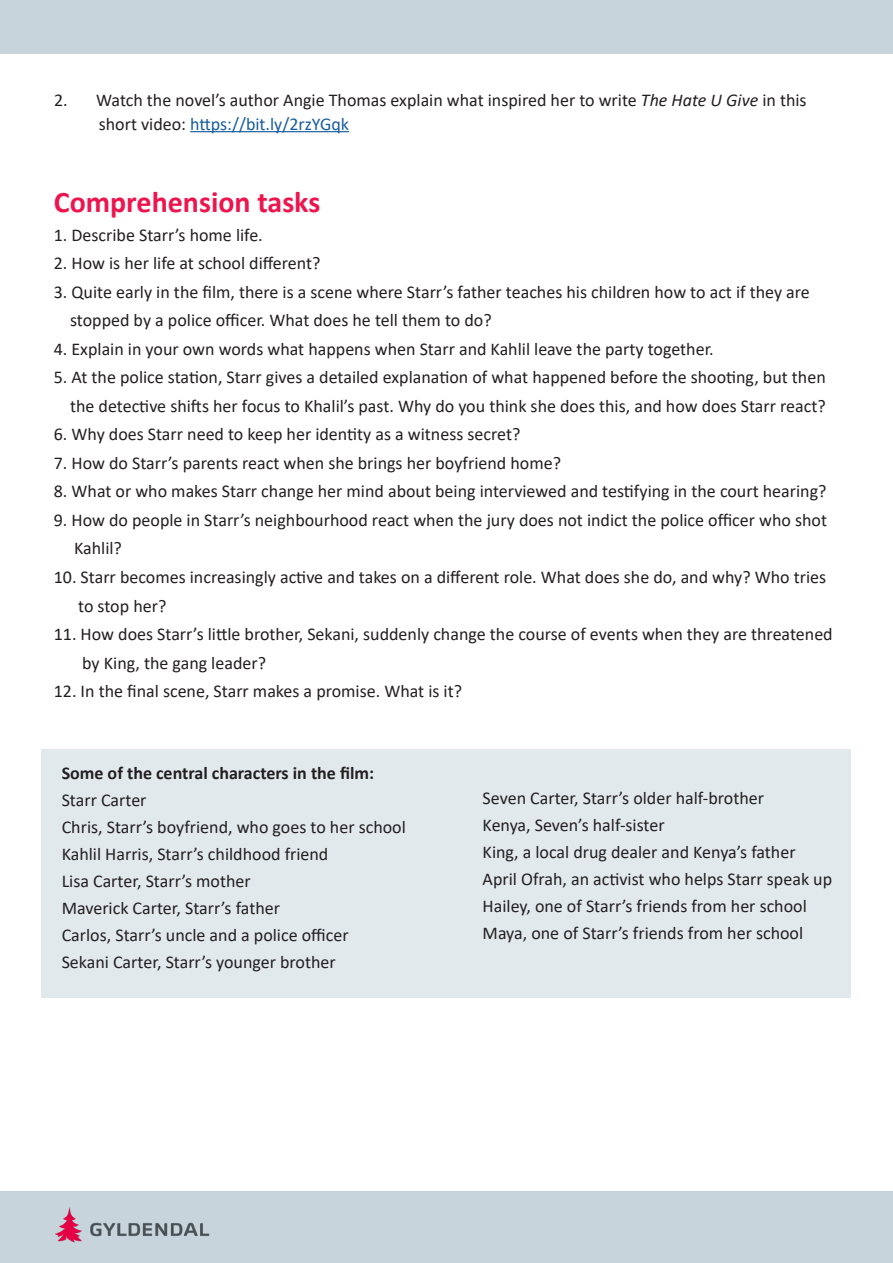
<style>
.page{position:relative;width:893px;height:1263px;background:#fff}
.page>*{position:absolute;margin:0;border:0;box-sizing:border-box;transform-origin:0 0}
.t1{font:700 30px "Calibri";color:#ed154e}
.t2{font:18px "Calibri";color:#231f20}
.t3{font:700 18px "Calibri";color:#231f20}
.t4{font:18px "Calibri";color:#175d9e}
.s1{font-style:italic}
.s2{color:#231f20}
</style>
<div class="page">
<div style="left:0;top:0;width:893px;height:54px;background:#c7d4db"></div>
<hr style="left:190px;top:131px;width:159px;height:1px;background:#175d9e">
<div style="left:0;top:1192px;width:893px;height:71px;background:#c7d4db"></div>
<img style="left:55px;top:1207px;width:155px;height:36px">
<div style="left:42px;top:749px;width:809px;height:248px;background:#e2e9ed"></div>
<p class="t2" style="left:54px;top:87px;width:754px">2. Watch the novel’s author Angie Thomas explain what inspired her to write <span class="s1">The Hate U Give</span> in this</p>
<p class="t4" style="left:99px;top:111px;width:252px"><span class="s2">short video:</span> https://bit.ly/2rzYGqk</p>
<p class="t1" style="left:54px;top:181px;width:268px">Comprehension tasks</p>
<p class="t2" style="left:54px;top:222px;width:211px">1. Describe Starr’s home life.</p>
<p class="t2" style="left:54px;top:251px;width:268px">2. How is her life at school different?</p>
<p class="t2" style="left:54px;top:279px;width:758px">3. Quite early in the film, there is a scene where Starr’s father teaches his children how to act if they are</p>
<p class="t2" style="left:70px;top:308px;width:423px">stopped by a police officer. What does he tell them to do?</p>
<p class="t2" style="left:54px;top:336px;width:661px">4. Explain in your own words what happens when Starr and Kahlil leave the party together.</p>
<p class="t2" style="left:54px;top:365px;width:773px">5. At the police station, Starr gives a detailed explanation of what happened before the shooting, but then</p>
<p class="t2" style="left:70px;top:393px;width:757px">the detective shifts her focus to Khalil’s past. Why do you think she does this, and how does Starr react?</p>
<p class="t2" style="left:54px;top:422px;width:468px">6. Why does Starr need to keep her identity as a witness secret?</p>
<p class="t2" style="left:54px;top:450px;width:509px">7. How do Starr’s parents react when she brings her boyfriend home?</p>
<p class="t2" style="left:54px;top:479px;width:774px">8. What or who makes Starr change her mind about being interviewed and testifying in the court hearing?</p>
<p class="t2" style="left:54px;top:507px;width:775px">9. How do people in Starr’s neighbourhood react when the jury does not indict the police officer who shot</p>
<p class="t2" style="left:74px;top:536px;width:49px">Kahlil?</p>
<p class="t2" style="left:54px;top:564px;width:774px">10. Starr becomes increasingly active and takes on a different role. What does she do, and why? Who tries</p>
<p class="t2" style="left:78px;top:593px;width:90px">to stop her?</p>
<p class="t2" style="left:54px;top:621px;width:780px">11. How does Starr’s little brother, Sekani, suddenly change the course of events when they are threatened</p>
<p class="t2" style="left:82px;top:650px;width:185px">by King, the gang leader?</p>
<p class="t2" style="left:54px;top:678px;width:410px">12. In the final scene, Starr makes a promise. What is it?</p>
<p class="t3" style="left:62px;top:761px;width:314px">Some of the central characters in the film:</p>
<p class="t2" style="left:62px;top:788px;width:86px">Starr Carter</p>
<p class="t2" style="left:62px;top:815px;width:346px">Chris, Starr’s boyfriend, who goes to her school</p>
<p class="t2" style="left:62px;top:842px;width:268px">Kahlil Harris, Starr’s childhood friend</p>
<p class="t2" style="left:62px;top:869px;width:191px">Lisa Carter, Starr’s mother</p>
<p class="t2" style="left:62px;top:896px;width:220px">Maverick Carter, Starr’s father</p>
<p class="t2" style="left:62px;top:923px;width:288px">Carlos, Starr’s uncle and a police officer</p>
<p class="t2" style="left:62px;top:950px;width:276px">Sekani Carter, Starr’s younger brother</p>
<p class="t2" style="left:483px;top:786px;width:283px">Seven Carter, Starr’s older half-brother</p>
<p class="t2" style="left:483px;top:813px;width:183px">Kenya, Seven’s half-sister</p>
<p class="t2" style="left:483px;top:840px;width:315px">King, a local drug dealer and Kenya’s father</p>
<p class="t2" style="left:483px;top:867px;width:351px">April Ofrah, an activist who helps Starr speak up</p>
<p class="t2" style="left:483px;top:894px;width:326px">Hailey, one of Starr’s friends from her school</p>
<p class="t2" style="left:483px;top:921px;width:322px">Maya, one of Starr’s friends from her school</p>
</div>
